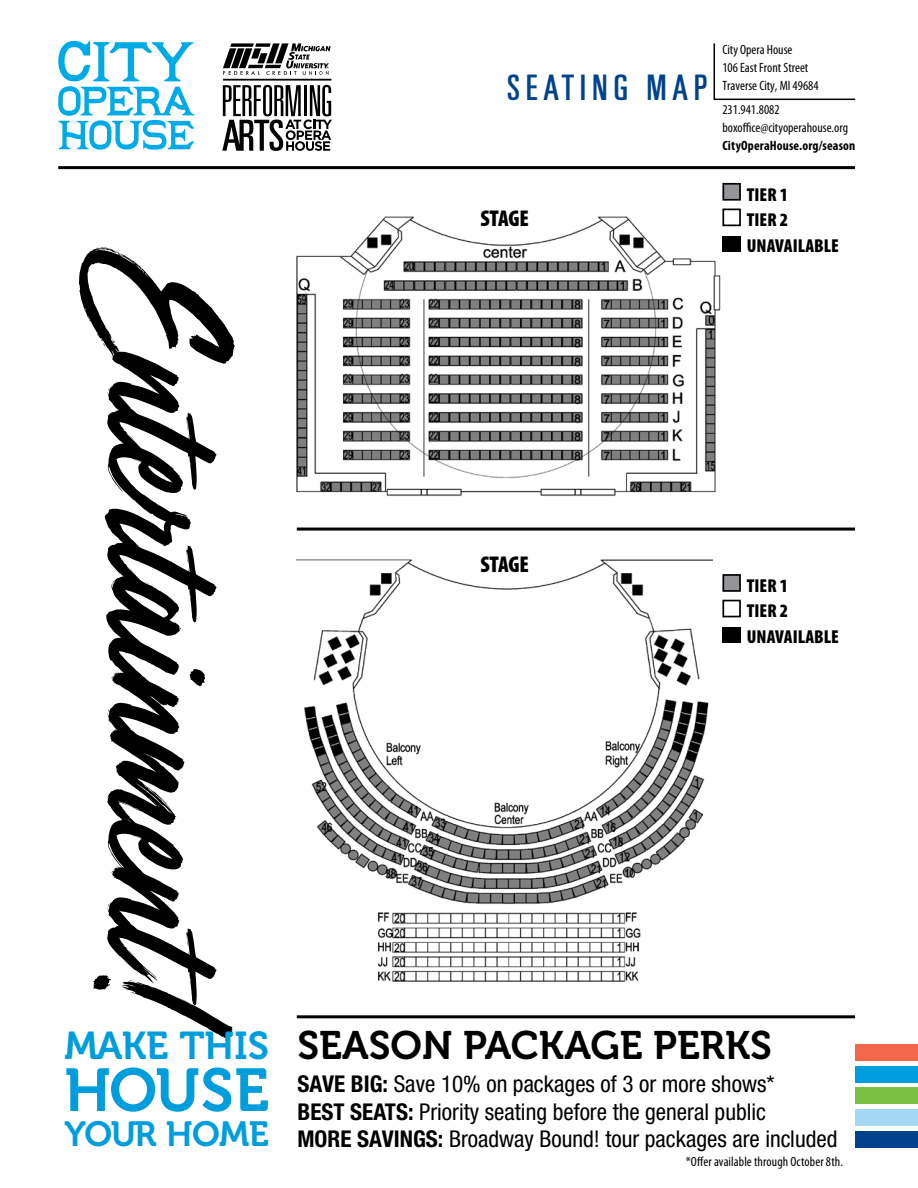
<style>
.page{position:relative;width:918px;height:1188px;background:#fff}
.page>*{position:absolute;margin:0;border:0;box-sizing:border-box;transform-origin:0 0}
.t1{font:178.2px "Mega Fresh";color:#000}
.t2{font:60.3px "Museo 700";letter-spacing:-.01em;color:#009ddc}
.t3{font:39.6px "Museo 700";color:#000}
.t4{font:38.7px "Museo 700";color:#009ddc}
.t5{font:38.25px "U59";color:#00438c}
.t6{font:34.95px "Museo 700";letter-spacing:-.03em;color:#009ddc}
.t7{font:condensed 23.1px/27.3px "Helvetica Neue";color:#000}
.t8{font:900 condensed 22.95px "Myriad Pro";letter-spacing:-.01em;color:#000}
.t9{font:900 condensed 18.75px/25.7px "Myriad Pro";color:#000}
.t10{font:condensed 13.5px/18px "Myriad Pro";color:#000}
.t11{font:700 condensed 13.5px "Myriad Pro";letter-spacing:.01em;color:#000}
.s1{font-weight:700}
</style>
<div class="page">
<hr style="left:58px;top:166px;width:797px;height:3px;background:#000">
<img style="left:296px;top:559px;width:417px;height:423px">
<img style="left:296px;top:216px;width:425px;height:280px">
<svg style="left:222px;top:85px;width:110px;height:66px"></svg>
<svg style="left:223px;top:43px;width:108px;height:32px"></svg>
<hr style="left:223px;top:79px;width:108px;height:2px;background:#000">
<svg style="left:713px;top:43px;width:143px;height:58px"></svg>
<div style="left:723px;top:184px;width:17px;height:16px;background:#939598"></div>
<div style="left:722px;top:183px;width:19px;height:18px;border:2px solid #000"></div>
<div style="left:722px;top:209px;width:19px;height:17px;border:2px solid #000"></div>
<div style="left:722px;top:236px;width:19px;height:16px;background:#000"></div>
<hr style="left:297px;top:528px;width:558px;height:3px;background:#000">
<div style="left:723px;top:575px;width:17px;height:16px;background:#939598"></div>
<div style="left:722px;top:574px;width:19px;height:18px;border:2px solid #000"></div>
<div style="left:722px;top:600px;width:19px;height:17px;border:2px solid #000"></div>
<div style="left:722px;top:627px;width:19px;height:16px;background:#000"></div>
<hr style="left:297px;top:1015px;width:558px;height:3px;background:#000">
<svg style="left:58px;top:41px;width:136px;height:109px"></svg>
<div style="left:855px;top:1044px;width:63px;height:17px;background:#f26649"></div>
<div style="left:855px;top:1066px;width:63px;height:17px;background:#009ddc"></div>
<div style="left:855px;top:1088px;width:63px;height:16px;background:#7ac143"></div>
<div style="left:855px;top:1109px;width:63px;height:17px;background:#a4d7f4"></div>
<div style="left:855px;top:1131px;width:63px;height:17px;background:#00438c"></div>
<h1 class="t1" style="left:277px;top:261px;width:781px;rotate:90deg">Entertainment!</h1>
<h3 class="t4" style="left:64px;top:1024px;width:206px">MAKE THIS</h3>
<h2 class="t2" style="left:64px;top:1057px;width:206px">HOUSE</h2>
<h3 class="t6" style="left:64px;top:1114px;width:206px">YOUR HOME</h3>
<h3 class="t5" style="left:507px;top:62px;width:18px">SEATIN</h3>
<h3 class="t5" style="left:614px;top:62px;width:95px">G MAP</h3>
<p class="t8" style="left:480px;top:203px;width:50px">STAGE</p>
<p class="t10" style="left:722px;top:40px;width:98px">City Opera House<br>106 East Front Street<br>Traverse City, MI 49684</p>
<p class="t10" style="left:722px;top:101px;width:127px">231.941.8082 boxoffice@cityoperahouse.org</p>
<p class="t11" style="left:722px;top:137px;width:135px">CityOperaHouse.org/season</p>
<p class="t9" style="left:747px;top:181px;width:94px">TIER 1<br>TIER 2<br>UNAVAILABLE</p>
<p class="t8" style="left:480px;top:549px;width:50px">STAGE</p>
<p class="t9" style="left:747px;top:572px;width:94px">TIER 1<br>TIER 2<br>UNAVAILABLE</p>
<h3 class="t3" style="left:298px;top:1024px;width:476px">SEASON PACKAGE PERKS</h3>
<p class="t7" style="left:298px;top:1070px;width:541px"><span class="s1">SAVE BIG:</span> Save 10% on packages of 3 or more shows*<br><span class="s1">BEST SEATS:</span> Priority seating before the general public<br><span class="s1">MORE SAVINGS:</span> Broadway Bound! tour packages are included</p>
<p class="t10" style="left:686px;top:1152px;width:159px">*Offer available through October 8th.</p>
</div>
